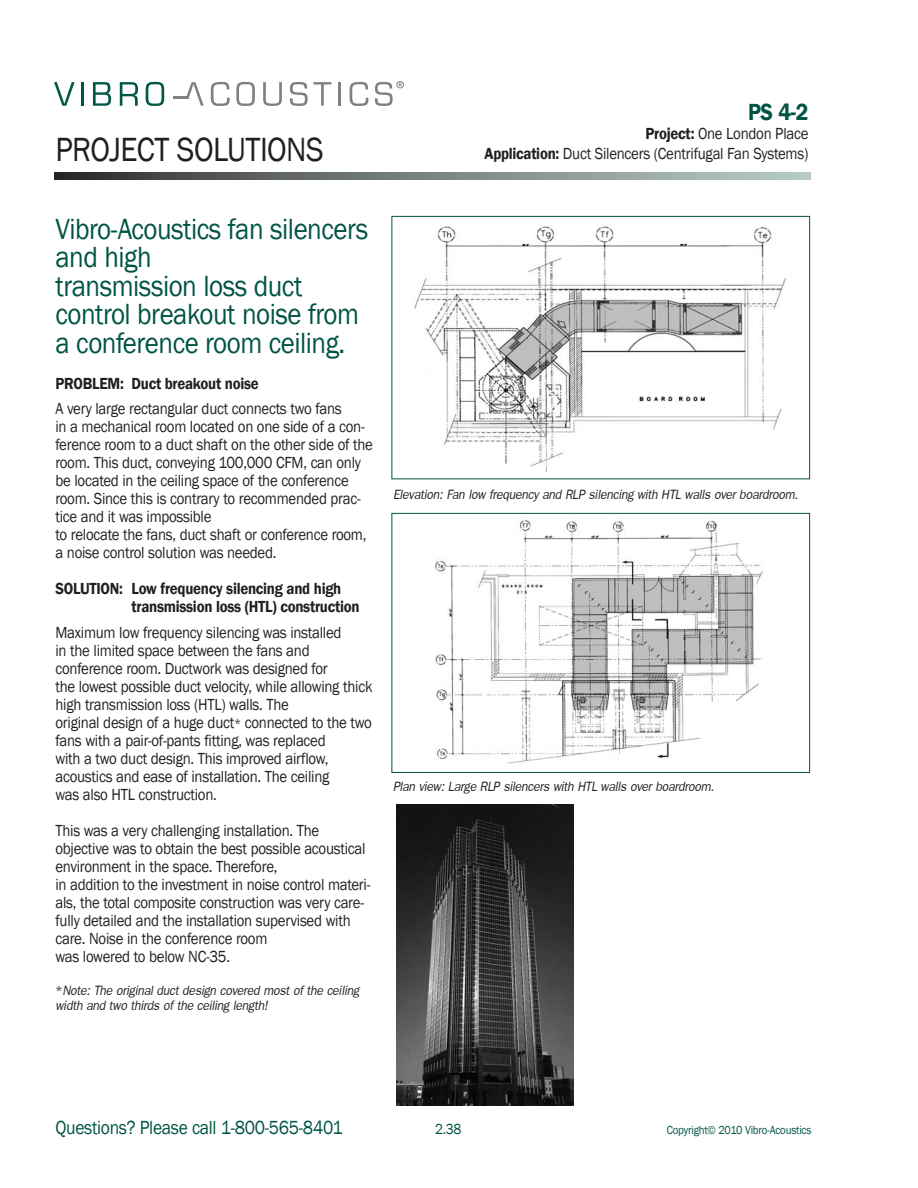
<style>
.page{position:relative;width:918px;height:1188px;background:#fff}
.page>*{position:absolute;margin:0;border:0;box-sizing:border-box;transform-origin:0 0}
.t1{font:34.5px "Franklin Gothic";letter-spacing:-.02em;color:#231f20;scale:.9 1}
.t2{font:30px/28.5px "Franklin Gothic";letter-spacing:-.02em;color:#005443;scale:.9 1}
.t3{font:600 24px "Franklin Gothic";color:#005443;scale:.9 1}
.t4{font:19.5px "Franklin Gothic";letter-spacing:-.02em;color:#005443;scale:.9 1}
.t5{font:16.5px/18px "Franklin Gothic";letter-spacing:-.02em;color:#231f20;scale:.9 1}
.t6{font:600 16.5px/18px "Franklin Gothic";letter-spacing:-.02em;color:#231f20;scale:.9 1}
.t7{font:15px "Franklin Gothic";color:#005443;scale:.9 1}
.t8{font:italic 13.5px/15px "Franklin Gothic";letter-spacing:-.02em;color:#231f20;scale:.9 1}
.t9{font:12px "Franklin Gothic";letter-spacing:-.02em;color:#005443;scale:.9 1}
.s1{font-weight:600}
.s2{font-size:13.5px}
.s3{font-style:normal}
</style>
<div class="page">
<svg style="left:54px;top:172px;width:756px;height:7px;background:#778080"></svg>
<img style="left:435px;top:519px;width:328px;height:245px">
<div style="left:392px;top:513px;width:418px;height:260px;border:1px solid #005443"></div>
<svg style="left:54px;top:82px;width:21px;height:24px"></svg>
<hr style="left:81px;top:82px;width:3px;height:24px;background:#005746">
<svg style="left:93px;top:82px;width:18px;height:24px"></svg>
<svg style="left:120px;top:82px;width:18px;height:24px"></svg>
<svg style="left:146px;top:82px;width:18px;height:24px"></svg>
<svg style="left:173px;top:82px;width:31px;height:24px"></svg>
<svg style="left:211px;top:82px;width:19px;height:24px"></svg>
<svg style="left:236px;top:82px;width:19px;height:24px"></svg>
<svg style="left:263px;top:82px;width:19px;height:24px"></svg>
<svg style="left:289px;top:82px;width:42px;height:24px"></svg>
<hr style="left:339px;top:82px;width:2px;height:24px;background:#7e8083">
<svg style="left:350px;top:82px;width:18px;height:24px"></svg>
<svg style="left:374px;top:81px;width:30px;height:25px"></svg>
<img style="left:414px;top:226px;width:372px;height:245px">
<div style="left:392px;top:216px;width:418px;height:263px;border:1px solid #005443"></div>
<img style="left:396px;top:805px;width:178px;height:301px">
<h1 class="t1" style="left:56px;top:129px;width:300px">PROJECT SOLUTIONS</h1>
<h3 class="t3" style="left:748px;top:98px;width:69px">PS 4-2</h3>
<p class="t5" style="left:485px;top:124px;width:361px;line-height:19.5px;text-align:right"><span class="s1">Project:</span> One London Place<br><span class="s1">Application:</span> Duct Silencers (Centrifugal Fan Systems)</p>
<h2 class="t2" style="left:56px;top:214px;width:349px">Vibro-Acoustics fan silencers and high<br>transmission loss duct control breakout noise from a conference room ceiling.</h2>
<p class="t6" style="left:56px;top:374px;width:227px">PROBLEM: Duct breakout noise</p>
<p class="t5" style="left:56px;top:399px;width:354px">A very large rectangular duct connects two fans<br>in a mechanical room located on one side of a con&shy;ference room to a duct shaft on the other side of the room. This duct, conveying 100,000 CFM, can only be located in the ceiling space of the conference room. Since this is contrary to recommended prac&shy;tice and it was impossible<br>to relocate the fans, duct shaft or conference room, a noise control solution was needed.</p>
<p class="t6" style="left:132px;top:579px;width:255px;text-indent:-76px">SOLUTION: Low frequency silencing and high transmission loss (HTL) construction</p>
<p class="t5" style="left:56px;top:623px;width:354px">Maximum low frequency silencing was installed<br>in the limited space between the fans and conference room. Ductwork was designed for<br>the lowest possible duct velocity, while allowing thick high transmission loss (HTL) walls. The<br>original design of a huge duct<span class="s2">*</span> connected to the two fans with a pair-of-pants fitting, was replaced<br>with a two duct design. This improved airflow, acoustics and ease of installation. The ceiling<br>was also HTL construction.</p>
<p class="t5" style="left:55px;top:821px;width:352px">This was a very challenging installation. The objective was to obtain the best possible acoustical environment in the space. Therefore,<br>in addition to the investment in noise control materi&shy;als, the total composite construction was very care&shy;fully detailed and the installation supervised with care. Noise in the conference room<br>was lowered to below NC-35.</p>
<p class="t8" style="left:56px;top:982px;width:339px"><span class="s3">*</span>Note: The original duct design covered most of the ceiling width and two thirds of the ceiling length!</p>
<p class="t8" style="left:393px;top:487px;width:452px">Elevation: Fan low frequency and RLP silencing with HTL walls over boardroom.</p>
<p class="t8" style="left:393px;top:779px;width:358px">Plan view: Large RLP silencers with HTL walls over boardroom.</p>
<p class="t4" style="left:56px;top:1116px;width:321px">Questions? Please call 1-800-565-8401</p>
<p class="t7" style="left:435px;top:1121px;width:31px">2.38</p>
<p class="t9" style="left:667px;top:1123px;width:162px">Copyright© 2010 Vibro-Acoustics</p>
</div>
